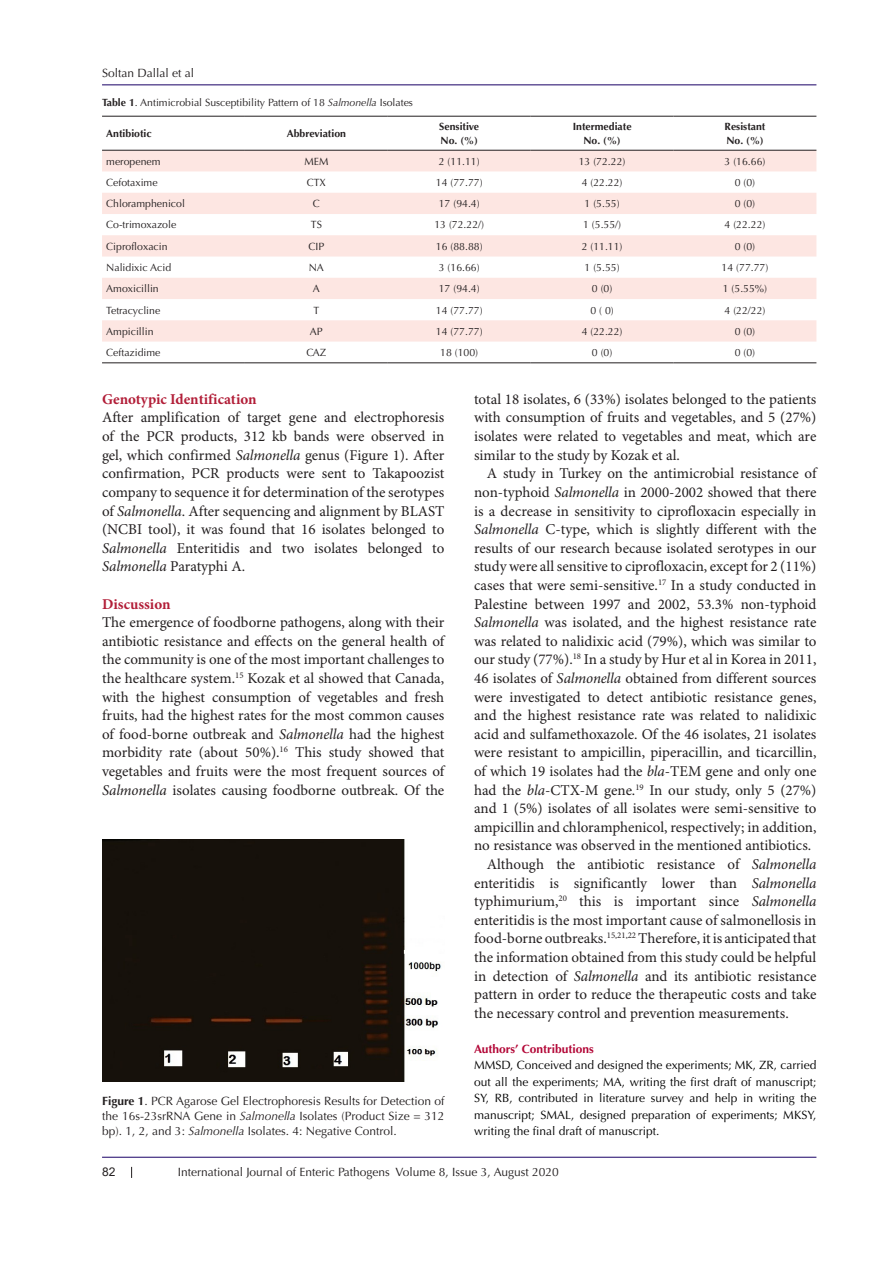
<style>
.page{position:relative;width:893px;height:1263px;background:#fff}
.page>*{position:absolute;margin:0;border:0;box-sizing:border-box;transform-origin:0 0}
.t1{font:15px/18.6px "Minion Pro";letter-spacing:-.005em;color:#231f20;text-align:justify}
.t2{font:700 15px "Minion Pro";color:#b21e38}
.Pa5{font:12px/16.5px "Optima LT Std";color:#000;text-align:justify}
.t3{font:12px/15px "Optima LT Std";color:#231f20;text-align:justify}
.Pa5-2{font:700 12px "Optima LT Std";color:#b30737}
.t4{font:12px "Arial";color:#231f20}
.t5{font:10.5px "Optima LT Std";color:#231f20}
.t6{font:700 10.5px "Optima LT Std";color:#231f20}
.s1{font-weight:700}
.s2{font-style:italic}
</style>
<div class="page">
<hr style="left:102px;top:85px;width:714px;height:1px;background:#190066">
<hr style="left:102px;top:1157px;width:714px;height:1px;background:#190066">
<svg style="left:102px;top:151px;width:714px;height:191px;fill:#fde6e2"></svg>
<hr style="left:102px;top:116px;width:143px;height:1px;background:#231f20">
<hr style="left:245px;top:116px;width:143px;height:1px;background:#231f20">
<hr style="left:388px;top:116px;width:143px;height:1px;background:#231f20">
<hr style="left:531px;top:116px;width:143px;height:1px;background:#231f20">
<hr style="left:674px;top:116px;width:142px;height:1px;background:#231f20">
<hr style="left:102px;top:150px;width:143px;height:1px;background:#231f20">
<hr style="left:245px;top:150px;width:143px;height:1px;background:#231f20">
<hr style="left:388px;top:150px;width:143px;height:1px;background:#231f20">
<hr style="left:531px;top:150px;width:143px;height:1px;background:#231f20">
<hr style="left:674px;top:150px;width:142px;height:1px;background:#231f20">
<hr style="left:102px;top:362px;width:143px;height:1px;background:#231f20">
<hr style="left:245px;top:362px;width:143px;height:1px;background:#231f20">
<hr style="left:388px;top:362px;width:143px;height:1px;background:#231f20">
<hr style="left:531px;top:362px;width:143px;height:1px;background:#231f20">
<hr style="left:674px;top:362px;width:142px;height:1px;background:#231f20">
<img style="left:102px;top:839px;width:340px;height:242px">
<p class="t3" style="left:102px;top:65px;width:94px">Soltan Dallal et al</p>
<p class="t5" style="left:102px;top:96px;width:312px"><span class="s1">Table 1</span>. Antimicrobial Susceptibility Pattern of 18 <span class="s2">Salmonella</span> Isolates</p>
<p class="t6" style="left:106px;top:127px;width:47px">Antibiotic</p>
<p class="t6" style="left:287px;top:127px;width:61px">Abbreviation</p>
<p class="t6" style="left:439px;top:121px;width:41px">Sensitive</p>
<p class="t6" style="left:441px;top:134px;width:39px">No. (%)</p>
<p class="t6" style="left:573px;top:121px;width:60px">Intermediate</p>
<p class="t6" style="left:583px;top:134px;width:39px">No. (%)</p>
<p class="t6" style="left:725px;top:121px;width:42px">Resistant</p>
<p class="t6" style="left:726px;top:134px;width:39px">No. (%)</p>
<p class="t5" style="left:106px;top:155px;width:56px">meropenem</p>
<p class="t5" style="left:304px;top:155px;width:25px">MEM</p>
<p class="t5" style="left:439px;top:155px;width:42px">2 (11.11)</p>
<p class="t5" style="left:579px;top:155px;width:48px">13 (72.22)</p>
<p class="t5" style="left:725px;top:155px;width:42px">3 (16.66)</p>
<p class="t5" style="left:106px;top:176px;width:53px">Cefotaxime</p>
<p class="t5" style="left:307px;top:176px;width:21px">CTX</p>
<p class="t5" style="left:436px;top:176px;width:48px">14 (77.77)</p>
<p class="t5" style="left:582px;top:176px;width:42px">4 (22.22)</p>
<p class="t5" style="left:735px;top:176px;width:22px">0 (0)</p>
<p class="t5" style="left:106px;top:198px;width:80px">Chloramphenicol</p>
<p class="t5" style="left:313px;top:198px;width:9px">C</p>
<p class="t5" style="left:439px;top:198px;width:42px">17 (94.4)</p>
<p class="t5" style="left:585px;top:198px;width:37px">1 (5.55)</p>
<p class="t5" style="left:735px;top:198px;width:22px">0 (0)</p>
<p class="t5" style="left:106px;top:219px;width:72px">Co-trimoxazole</p>
<p class="t5" style="left:311px;top:219px;width:13px">TS</p>
<p class="t5" style="left:434px;top:219px;width:51px">13 (72.22/)</p>
<p class="t5" style="left:583px;top:219px;width:39px">1 (5.55/)</p>
<p class="t5" style="left:725px;top:219px;width:42px">4 (22.22)</p>
<p class="t5" style="left:106px;top:240px;width:63px">Ciprofloxacin</p>
<p class="t5" style="left:308px;top:240px;width:17px">CIP</p>
<p class="t5" style="left:436px;top:240px;width:48px">16 (88.88)</p>
<p class="t5" style="left:582px;top:240px;width:42px">2 (11.11)</p>
<p class="t5" style="left:735px;top:240px;width:22px">0 (0)</p>
<p class="t5" style="left:106px;top:261px;width:66px">Nalidixic Acid</p>
<p class="t5" style="left:309px;top:261px;width:16px">NA</p>
<p class="t5" style="left:439px;top:261px;width:42px">3 (16.66)</p>
<p class="t5" style="left:585px;top:261px;width:37px">1 (5.55)</p>
<p class="t5" style="left:722px;top:261px;width:48px">14 (77.77)</p>
<p class="t5" style="left:106px;top:283px;width:54px">Amoxicillin</p>
<p class="t5" style="left:313px;top:283px;width:9px">A</p>
<p class="t5" style="left:439px;top:283px;width:42px">17 (94.4)</p>
<p class="t5" style="left:592px;top:283px;width:22px">0 (0)</p>
<p class="t5" style="left:723px;top:283px;width:46px">1 (5.55%)</p>
<p class="t5" style="left:106px;top:304px;width:56px">Tetracycline</p>
<p class="t5" style="left:313px;top:304px;width:7px">T</p>
<p class="t5" style="left:436px;top:304px;width:48px">14 (77.77)</p>
<p class="t5" style="left:590px;top:304px;width:25px">0 ( 0)</p>
<p class="t5" style="left:725px;top:304px;width:42px">4 (22/22)</p>
<p class="t5" style="left:106px;top:325px;width:49px">Ampicillin</p>
<p class="t5" style="left:310px;top:325px;width:14px">AP</p>
<p class="t5" style="left:436px;top:325px;width:48px">14 (77.77)</p>
<p class="t5" style="left:582px;top:325px;width:42px">4 (22.22)</p>
<p class="t5" style="left:735px;top:325px;width:22px">0 (0)</p>
<p class="t5" style="left:106px;top:346px;width:56px">Ceftazidime</p>
<p class="t5" style="left:306px;top:346px;width:21px">CAZ</p>
<p class="t5" style="left:440px;top:346px;width:39px">18 (100)</p>
<p class="t5" style="left:592px;top:346px;width:22px">0 (0)</p>
<p class="t5" style="left:735px;top:346px;width:22px">0 (0)</p>
<p class="t2" style="left:102px;top:388px;width:156px">Genotypic Identification</p>
<p class="t1" style="left:102px;top:409px;width:344px">After amplification of target gene and electrophoresis of the PCR products, 312 kb bands were observed in gel, which confirmed <span class="s2">Salmonella</span> genus (Figure 1). After confirmation, PCR products were sent to Takapoozist company to sequence it for determination of the serotypes of <span class="s2">Salmonella</span>. After sequencing and alignment by BLAST (NCBI tool), it was found that 16 isolates belonged to <span class="s2">Salmonella</span> Enteritidis and two isolates belonged to <span class="s2">Salmonella</span> Paratyphi A.</p>
<p class="t2" style="left:102px;top:593px;width:70px">Discussion</p>
<p class="t1" style="left:102px;top:614px;width:344px">The emergence of foodborne pathogens, along with their antibiotic resistance and effects on the general health of the community is one of the most important challenges to the healthcare system.<sup>15</sup> Kozak et al showed that Canada, with the highest consumption of vegetables and fresh fruits, had the highest rates for the most common causes of food-borne outbreak and <span class="s2">Salmonella</span> had the highest morbidity rate (about 50%).<sup>16</sup> This study showed that vegetables and fruits were the most frequent sources of <span class="s2">Salmonella</span> isolates causing foodborne outbreak. Of the</p>
<p class="t3" style="left:102px;top:1093px;width:344px"><span class="s1">Figure 1</span>. PCR Agarose Gel Electrophoresis Results for Detection of the 16s-23srRNA Gene in <span class="s2">Salmonella</span> Isolates (Product Size = 312 bp). 1, 2, and 3: <span class="s2">Salmonella</span> Isolates. 4: Negative Control.</p>
<p class="t1" style="left:474px;top:390px;width:344px">total 18 isolates, 6 (33%) isolates belonged to the patients with consumption of fruits and vegetables, and 5 (27%) isolates were related to vegetables and meat, which are similar to the study by Kozak et al.</p>
<p class="t1" style="left:474px;top:465px;width:344px;text-indent:13px">A study in Turkey on the antimicrobial resistance of non-typhoid <span class="s2">Salmonella</span> in 2000-2002 showed that there is a decrease in sensitivity to ciprofloxacin especially in <span class="s2">Salmonella</span> C-type, which is slightly different with the results of our research because isolated serotypes in our study were all sensitive to ciprofloxacin, except for 2 (11%) cases that were semi-sensitive.<sup>17</sup> In a study conducted in Palestine between 1997 and 2002, 53.3% non-typhoid <span class="s2">Salmonella</span> was isolated, and the highest resistance rate was related to nalidixic acid (79%), which was similar to our study (77%).<sup>18</sup> In a study by Hur et al in Korea in 2011, 46 isolates of <span class="s2">Salmonella</span> obtained from different sources were investigated to detect antibiotic resistance genes, and the highest resistance rate was related to nalidixic acid and sulfamethoxazole. Of the 46 isolates, 21 isolates were resistant to ampicillin, piperacillin, and ticarcillin, of which 19 isolates had the <span class="s2">bla</span>-TEM gene and only one had the <span class="s2">bla</span>-CTX-M gene.<sup>19</sup> In our study, only 5 (27%) and 1 (5%) isolates of all isolates were semi-sensitive to ampicillin and chloramphenicol, respectively; in addition, no resistance was observed in the mentioned antibiotics.</p>
<p class="t1" style="left:474px;top:855px;width:344px;text-indent:13px">Although the antibiotic resistance of <span class="s2">Salmonella </span>enteritidis is significantly lower than <span class="s2">Salmonella </span>typhimurium,<sup>20</sup> this is important since <span class="s2">Salmonella </span>enteritidis is the most important cause of salmonellosis in food-borne outbreaks.<sup>15,21,22</sup> Therefore, it is anticipated that the information obtained from this study could be helpful in detection of <span class="s2">Salmonella</span> and its antibiotic resistance pattern in order to reduce the therapeutic costs and take the necessary control and prevention measurements.</p>
<p class="Pa5-2" style="left:474px;top:1042px;width:121px">Authors’ Contributions</p>
<p class="Pa5" style="left:474px;top:1057px;width:344px">MMSD, Conceived and designed the experiments; MK, ZR, carried out all the experiments; MA, writing the first draft of manuscript; SY, RB, contributed in literature survey and help in writing the manuscript; SMAL, designed preparation of experiments; MKSY, writing the final draft of manuscript.</p>
<p class="t4" style="left:102px;top:1163px;width:15px">82</p>
<p class="t3" style="left:178px;top:1164px;width:383px">International Journal of Enteric Pathogens Volume 8, Issue 3, August 2020</p>
</div>
